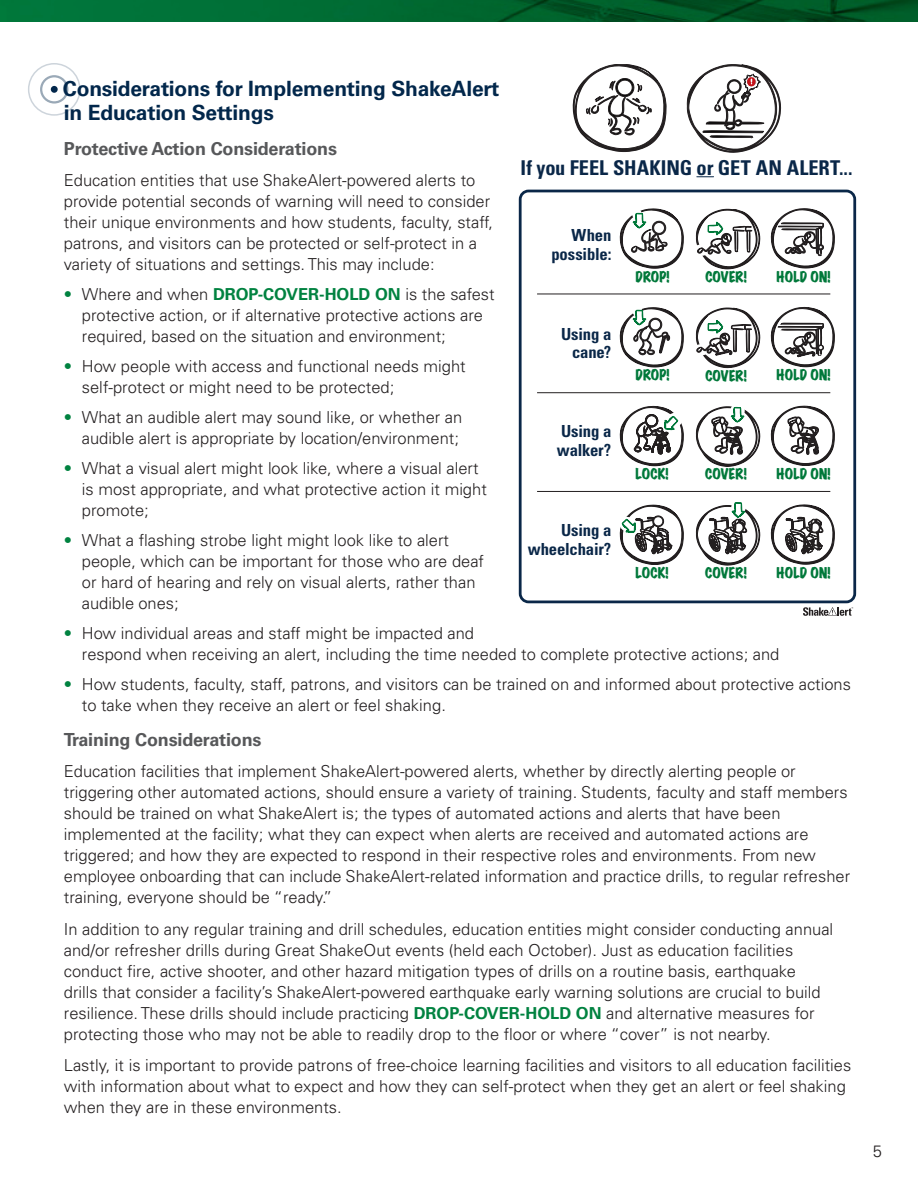
<style>
.page{position:relative;width:918px;height:1188px;background:#fff}
.page>*{position:absolute;margin:0;border:0;box-sizing:border-box;transform-origin:0 0}
.Heading_3__Univers_6{font:700 21px/24px "Univers LT Pro 65";letter-spacing:-.01em;color:#02274b}
.t1{font:700 condensed 20.4px "Univers LT Pro";letter-spacing:-.005em;color:#0a2748}
.Heading_4__Univers_6{font:700 18px "Univers LT Pro 65";letter-spacing:-.01em;color:#57585a}
.t2{font:700 condensed 16.65px/18.5px "Univers LT Pro";letter-spacing:-.01em;color:#0a2748;text-align:right}
.Body_text__Univers_4{font:300 16.5px/21px "Univers LT Pro 45";color:#231f20}
.t3{font:expanded 13.5px "Marker Felt";color:#00783a}
.s1{color:#008240}
.s2{font-family:"Univers LT Pro 65";font-weight:700;color:#008240}
</style>
<div class="page">
<img style="left:0;top:0;width:918px;height:22px">
<svg style="left:28px;top:63px;width:53px;height:53px"></svg>
<div style="left:51px;top:86px;width:7px;height:7px;background:#02274b;border-radius:50%"></div>
<svg style="left:573px;top:64px;width:94px;height:88px"></svg>
<svg style="left:687px;top:64px;width:94px;height:89px"></svg>
<svg style="left:518px;top:189px;width:339px;height:415px"></svg>
<svg style="left:771px;top:299px;width:67px;height:89px"></svg>
<svg style="left:771px;top:397px;width:67px;height:69px"></svg>
<svg style="left:771px;top:496px;width:67px;height:93px"></svg>
<svg style="left:620px;top:176px;width:140px;height:93px"></svg>
<svg style="left:620px;top:277px;width:140px;height:91px"></svg>
<svg style="left:696px;top:392px;width:64px;height:75px"></svg>
<svg style="left:620px;top:394px;width:67px;height:72px"></svg>
<svg style="left:620px;top:496px;width:67px;height:93px"></svg>
<svg style="left:696px;top:487px;width:64px;height:102px"></svg>
<svg style="left:803px;top:607px;width:50px;height:9px"></svg>
<p class="Heading_3__Univers_6" style="left:63px;top:76px;width:438px">Considerations for Implementing ShakeAlert in Education Settings</p>
<p class="Heading_4__Univers_6" style="left:64px;top:136px;width:275px">Protective Action Considerations</p>
<p class="Body_text__Univers_4" style="left:64px;top:169px;width:431px">Education entities that use ShakeAlert-powered alerts to provide potential seconds of warning will need to consider their unique environments and how students, faculty, staff, patrons, and visitors can be protected or self-protect in a variety of situations and settings. This may include:</p>
<p class="Body_text__Univers_4" style="left:82px;top:283px;width:414px;text-indent:-18px"><span class="s1">•</span> Where and when <span class="s2">DROP-COVER-HOLD ON</span> is the safest protective action, or if alternative protective actions are required, based on the situation and environment;</p>
<p class="Body_text__Univers_4" style="left:82px;top:355px;width:385px;text-indent:-18px"><span class="s1">•</span> How people with access and functional needs might self-protect or might need to be protected;</p>
<p class="Body_text__Univers_4" style="left:64px;top:406px;width:400px;text-align:right"><span class="s1">•</span> What an audible alert may sound like, or whether an audible alert is appropriate by location/environment;</p>
<p class="Body_text__Univers_4" style="left:82px;top:457px;width:406px;text-indent:-18px"><span class="s1">•</span> What a visual alert might look like, where a visual alert is most appropriate, and what protective action it might promote;</p>
<p class="Body_text__Univers_4" style="left:82px;top:529px;width:404px;text-indent:-18px"><span class="s1">•</span> What a flashing strobe light might look like to alert people, which can be important for those who are deaf or hard of hearing and rely on visual alerts, rather than audible ones;</p>
<p class="Body_text__Univers_4" style="left:82px;top:622px;width:699px;text-indent:-18px"><span class="s1">•</span> How individual areas and staff might be impacted and<br>respond when receiving an alert, including the time needed to complete protective actions; and</p>
<p class="Body_text__Univers_4" style="left:82px;top:673px;width:771px;text-indent:-18px"><span class="s1">•</span> How students, faculty, staff, patrons, and visitors can be trained on and informed about protective actions to take when they receive an alert or feel shaking.</p>
<p class="Heading_4__Univers_6" style="left:64px;top:727px;width:199px">Training Considerations</p>
<p class="Body_text__Univers_4" style="left:64px;top:760px;width:788px">Education facilities that implement ShakeAlert-powered alerts, whether by directly alerting people or triggering other automated actions, should ensure a variety of training. Students, faculty and staff members should be trained on what ShakeAlert is; the types of automated actions and alerts that have been implemented at the facility; what they can expect when alerts are received and automated actions are triggered; and how they are expected to respond in their respective roles and environments. From new employee onboarding that can include ShakeAlert-related information and practice drills, to regular refresher training, everyone should be “ready.”</p>
<p class="Body_text__Univers_4" style="left:64px;top:918px;width:771px">In addition to any regular training and drill schedules, education entities might consider conducting annual and/or refresher drills during Great ShakeOut events (held each October). Just as education facilities conduct fire, active shooter, and other hazard mitigation types of drills on a routine basis, earthquake drills that consider a facility’s ShakeAlert-powered earthquake early warning solutions are crucial to build resilience. These drills should include practicing <span class="s2">DROP-COVER-HOLD ON</span> and alternative measures for protecting those who may not be able to readily drop to the floor or where “cover” is not nearby.</p>
<p class="Body_text__Univers_4" style="left:64px;top:1054px;width:789px">Lastly, it is important to provide patrons of free-choice learning facilities and visitors to all education facilities with information about what to expect and how they can self-protect when they get an alert or feel shaking when they are in these environments.</p>
<p class="t1" style="left:521px;top:155px;width:334px">If you FEEL SHAKING or GET AN ALERT...</p>
<p class="t2" style="left:551px;top:226px;width:61px">When possible:</p>
<p class="t3" style="left:636px;top:269px;width:35px">DROP!</p>
<p class="t3" style="left:705px;top:270px;width:43px">COVER!</p>
<p class="t3" style="left:777px;top:269px;width:55px">HOLD ON!</p>
<p class="t2" style="left:561px;top:324px;width:52px">Using a cane?</p>
<p class="t3" style="left:636px;top:368px;width:35px">DROP!</p>
<p class="t3" style="left:705px;top:368px;width:43px">COVER!</p>
<p class="t3" style="left:777px;top:368px;width:55px">HOLD ON!</p>
<p class="t2" style="left:557px;top:422px;width:56px;text-align:left">Using a walker?</p>
<p class="t3" style="left:636px;top:467px;width:34px">LOCK!</p>
<p class="t3" style="left:705px;top:467px;width:43px">COVER!</p>
<p class="t3" style="left:777px;top:467px;width:55px">HOLD ON!</p>
<p class="t2" style="left:528px;top:521px;width:85px">Using a wheelchair?</p>
<p class="t3" style="left:636px;top:566px;width:34px">LOCK!</p>
<p class="t3" style="left:705px;top:566px;width:43px">COVER!</p>
<p class="t3" style="left:777px;top:566px;width:55px">HOLD ON!</p>
<p class="Body_text__Univers_4" style="left:873px;top:1140px;width:11px">5</p>
</div>
